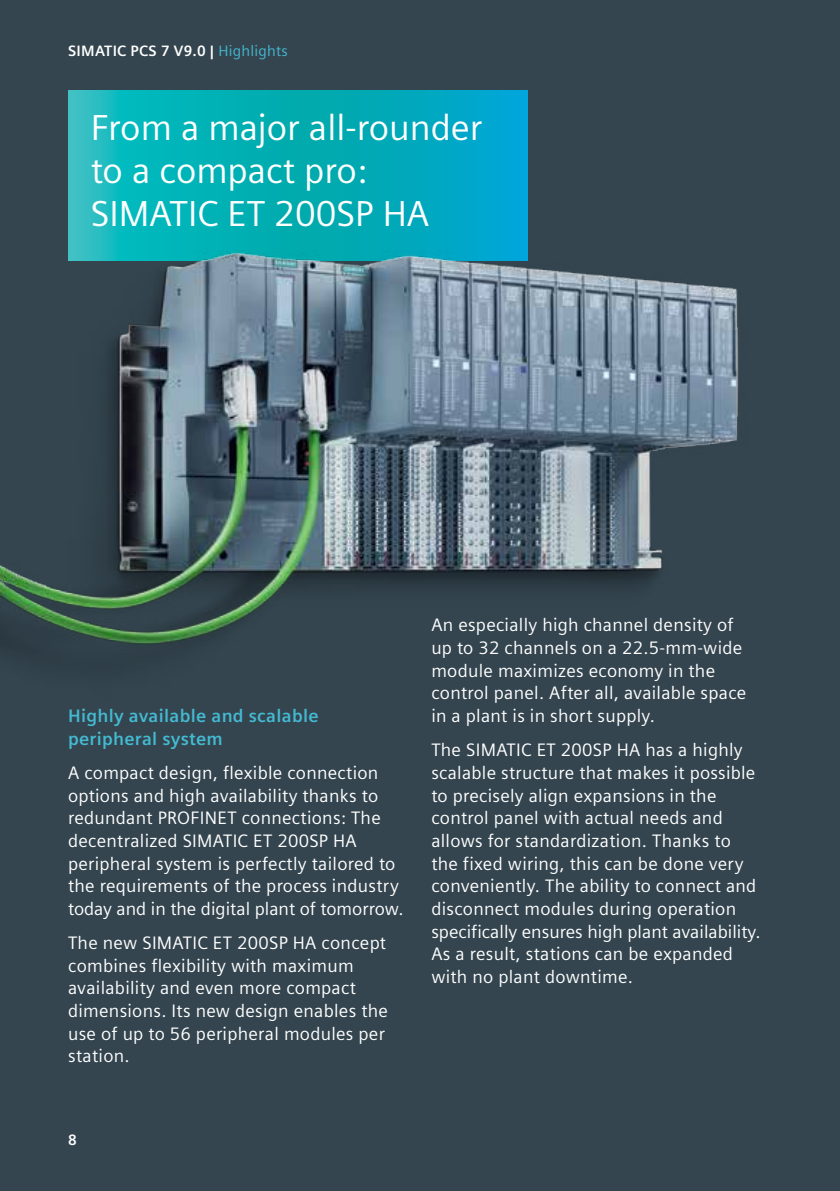
<style>
.page{position:relative;width:840px;height:1191px;background:#fff}
.page>*{position:absolute;margin:0;border:0;box-sizing:border-box;transform-origin:0 0}
.t1{font:36px/43.2px "Siemens Sans Global";color:#fff}
.t2{font:18px/22.6px "Siemens Sans Global";letter-spacing:.015em;color:#fff}
.t3{font:700 18px/22.6px "Siemens Sans Global";letter-spacing:.015em;color:#44bad2}
.t4{font:700 15px "Siemens Sans Global";letter-spacing:.015em;color:#fff}
.s1{font-weight:400;color:#44bad2}
</style>
<div class="page">
<div style="left:0;top:0;width:839px;height:1191px;background:#34454f"></div>
<svg style="left:68px;top:91px;width:459px;height:127px;background:#04aebb"></svg>
<img style="left:0;top:218px;width:739px;height:437px">
<p class="t4" style="left:68px;top:42px;width:221px">SIMATIC PCS 7 V9.0 | <span class="s1">Highlights</span></p>
<h1 class="t1" style="left:91px;top:107px;width:393px">From a major all-rounder to a compact pro:<br>SIMATIC ET 200SP HA</h1>
<p class="t3" style="left:68px;top:704px;width:252px">Highly available and scalable peripheral system</p>
<p class="t2" style="left:68px;top:762px;width:337px">A compact design, flexible connection options and high availability thanks to redundant PROFINET connections: The decentralized SIMATIC ET 200SP HA peripheral system is perfectly tailored to the requirements of the process industry today and in the digital plant of tomorrow.</p>
<p class="t2" style="left:68px;top:932px;width:321px">The new SIMATIC ET 200SP HA concept combines flexibility with maximum availability and even more compact dimensions. Its new design enables the use of up to 56 peripheral modules per station.</p>
<p class="t4" style="left:68px;top:1131px;width:10px">8</p>
<p class="t2" style="left:431px;top:614px;width:316px">An especially high channel density of up to 32 channels on a 22.5-mm-wide module maximizes economy in the control panel. After all, available space in a plant is in short supply.</p>
<p class="t2" style="left:431px;top:739px;width:331px">The SIMATIC ET 200SP HA has a highly scalable structure that makes it possible to precisely align expansions in the control panel with actual needs and allows for standardization. Thanks to the fixed wiring, this can be done very conveniently. The ability to connect and disconnect modules during operation specifically ensures high plant availability.<br>As a result, stations can be expanded with no plant downtime.</p>
</div>
